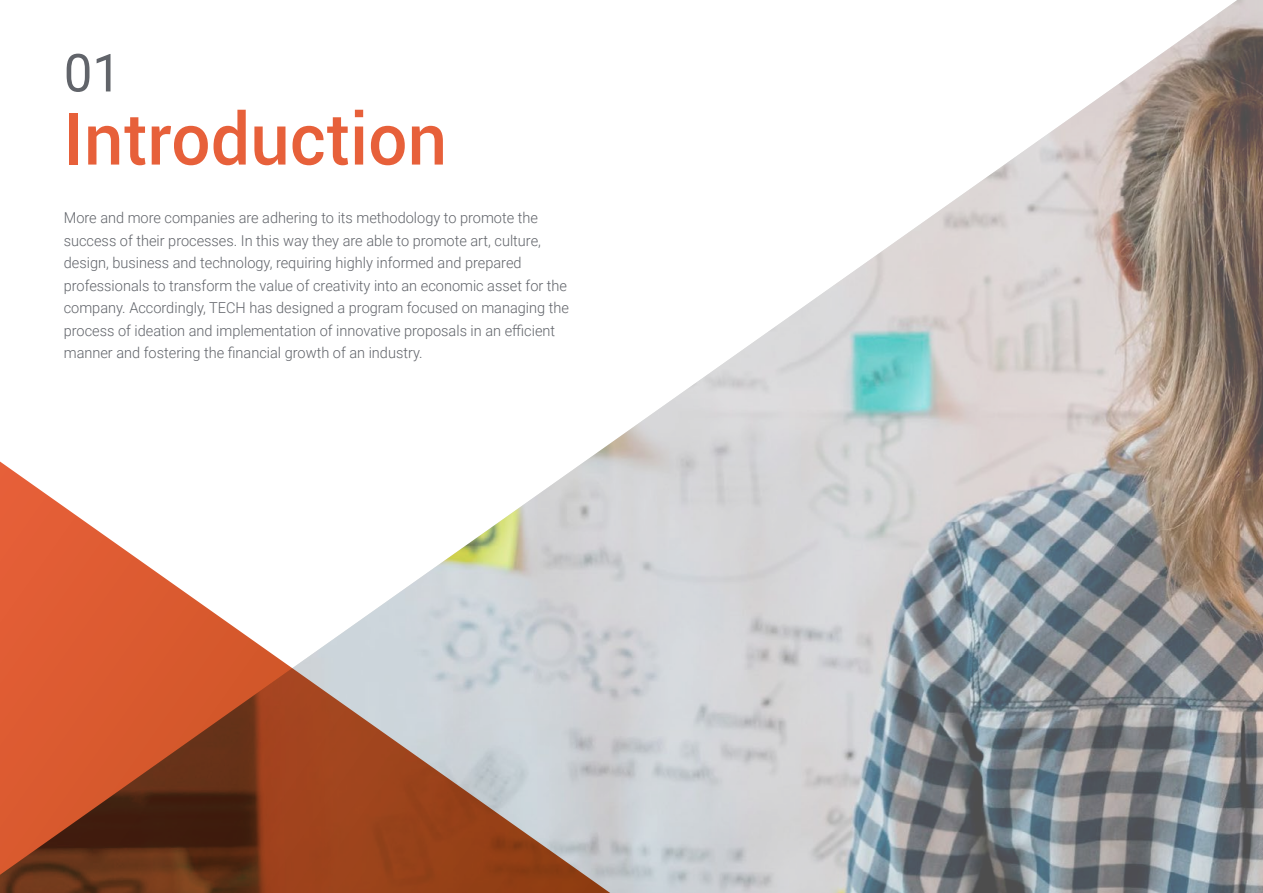
<style>
.page{position:relative;width:1263px;height:893px;background:#fff}
.page>*{position:absolute;margin:0;border:0;box-sizing:border-box;transform-origin:0 0}
.t1{font:500 72px "Roboto";color:#e7603a}
.t2{font:52.5px "Roboto";color:#61646a}
.t3{font:300 15px/22.5px "Roboto";color:#61646a}
</style>
<div class="page">
<img style="left:607px;top:0;width:656px;height:893px">
<svg style="left:0;top:446px;width:640px;height:447px"></svg>
<h2 class="t2" style="left:64px;top:36px;width:59px">01</h2>
<h1 class="t1" style="left:64px;top:88px;width:385px">Introduction</h1>
<p class="t3" style="left:64px;top:206px;width:507px">More and more companies are adhering to its methodology to promote the success of their processes. In this way they are able to promote art, culture, design, business and technology, requiring highly informed and prepared professionals to transform the value of creativity into an economic asset for the company. Accordingly, TECH has designed a program focused on managing the process of ideation and implementation of innovative proposals in an efficient manner and fostering the financial growth of an industry.</p>
</div>
